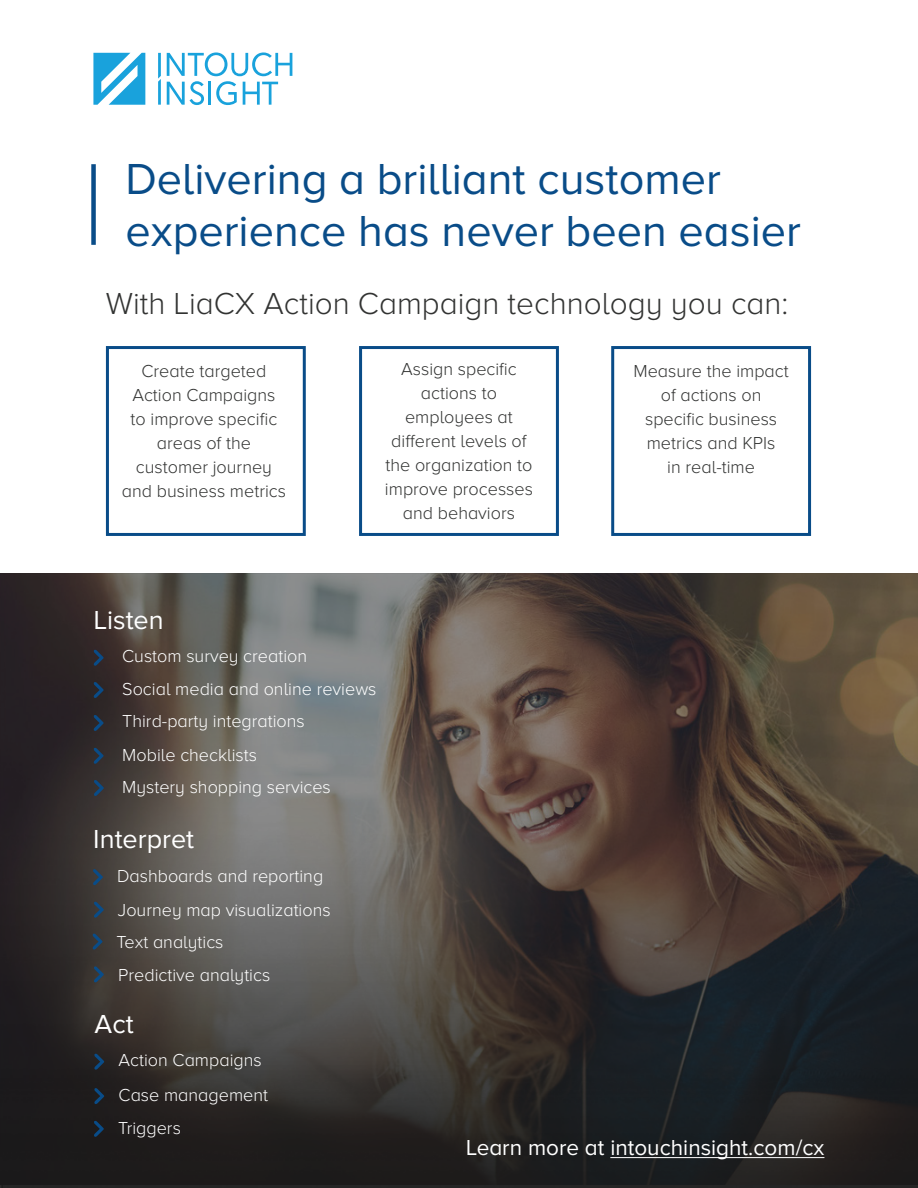
<style>
.page{position:relative;width:918px;height:1188px;background:#fff}
.page>*{position:absolute;margin:0;border:0;box-sizing:border-box;transform-origin:0 0}
.Title_03_Blue{font:45px/52.5px "Proxima Nova A";color:#094c88}
.Intro_text_02{font:300 31.5px "Proxima Nova A";color:#323332}
.Title_07_blue{font:27px "Proxima Nova A";color:#fff}
.Title_07_blue-2{font:22.5px "Proxima Nova A";color:#fff}
.Title_06_white{font:300 18px/24px "Proxima Nova A";color:#323332;text-align:center}
.Text_05_white{font:300 18px "Proxima Nova A";color:#fff}
</style>
<div class="page">
<svg style="left:158px;top:53px;width:3px;height:52px"></svg>
<svg style="left:167px;top:52px;width:125px;height:53px"></svg>
<svg style="left:93px;top:53px;width:52px;height:52px"></svg>
<img style="left:0;top:573px;width:918px;height:615px">
<div style="left:91px;top:164px;width:5px;height:81px;background:#094c88"></div>
<div style="left:359px;top:346px;width:200px;height:190px;border:3px solid #094c88"></div>
<svg style="left:93px;top:649px;width:11px;height:17px"></svg>
<svg style="left:93px;top:682px;width:11px;height:17px"></svg>
<svg style="left:93px;top:715px;width:11px;height:17px"></svg>
<svg style="left:93px;top:747px;width:11px;height:17px"></svg>
<svg style="left:93px;top:869px;width:10px;height:17px"></svg>
<svg style="left:93px;top:901px;width:11px;height:17px"></svg>
<svg style="left:92px;top:933px;width:10px;height:17px"></svg>
<svg style="left:94px;top:1053px;width:10px;height:17px"></svg>
<svg style="left:94px;top:1088px;width:10px;height:17px"></svg>
<svg style="left:93px;top:966px;width:11px;height:17px"></svg>
<svg style="left:93px;top:1120px;width:11px;height:17px"></svg>
<hr style="left:610px;top:1157px;width:214px;height:1px;background:#fff">
<svg style="left:93px;top:780px;width:11px;height:17px"></svg>
<div style="left:106px;top:346px;width:200px;height:190px;border:3px solid #094c88"></div>
<div style="left:611px;top:346px;width:200px;height:190px;border:3px solid #094c88"></div>
<p class="Title_03_Blue" style="left:125px;top:152px;width:677px">Delivering a brilliant customer experience has never been easier</p>
<p class="Intro_text_02" style="left:106px;top:287px;width:684px">With LiaCX Action Campaign technology you can:</p>
<p class="Title_06_white" style="left:122px;top:359px;width:166px">Create targeted<br>Action Campaigns<br>to improve specific areas of the customer journey and business metrics</p>
<p class="Title_06_white" style="left:385px;top:357px;width:150px">Assign specific actions to employees at different levels of the organization to improve processes and behaviors</p>
<p class="Title_06_white" style="left:634px;top:359px;width:157px">Measure the impact of actions on specific business metrics and KPIs<br>in real-time</p>
<p class="Title_07_blue" style="left:94px;top:605px;width:71px">Listen</p>
<p class="Text_05_white" style="left:122px;top:646px;width:186px">Custom survey creation</p>
<p class="Text_05_white" style="left:122px;top:679px;width:256px">Social media and online reviews</p>
<p class="Text_05_white" style="left:122px;top:711px;width:184px">Third-party integrations</p>
<p class="Text_05_white" style="left:122px;top:745px;width:136px">Mobile checklists</p>
<p class="Text_05_white" style="left:122px;top:777px;width:210px">Mystery shopping services</p>
<p class="Title_07_blue" style="left:93px;top:824px;width:102px">Interpret</p>
<p class="Text_05_white" style="left:117px;top:866px;width:208px">Dashboards and reporting</p>
<p class="Text_05_white" style="left:118px;top:900px;width:214px">Journey map visualizations</p>
<p class="Text_05_white" style="left:117px;top:932px;width:108px">Text analytics</p>
<p class="Text_05_white" style="left:118px;top:965px;width:154px">Predictive analytics</p>
<p class="Title_07_blue" style="left:95px;top:1009px;width:41px">Act</p>
<p class="Text_05_white" style="left:119px;top:1050px;width:145px">Action Campaigns</p>
<p class="Text_05_white" style="left:119px;top:1085px;width:151px">Case management</p>
<p class="Text_05_white" style="left:118px;top:1118px;width:64px">Triggers</p>
<p class="Title_07_blue-2" style="left:466px;top:1135px;width:360px">Learn more at intouchinsight.com/cx</p>
</div>
